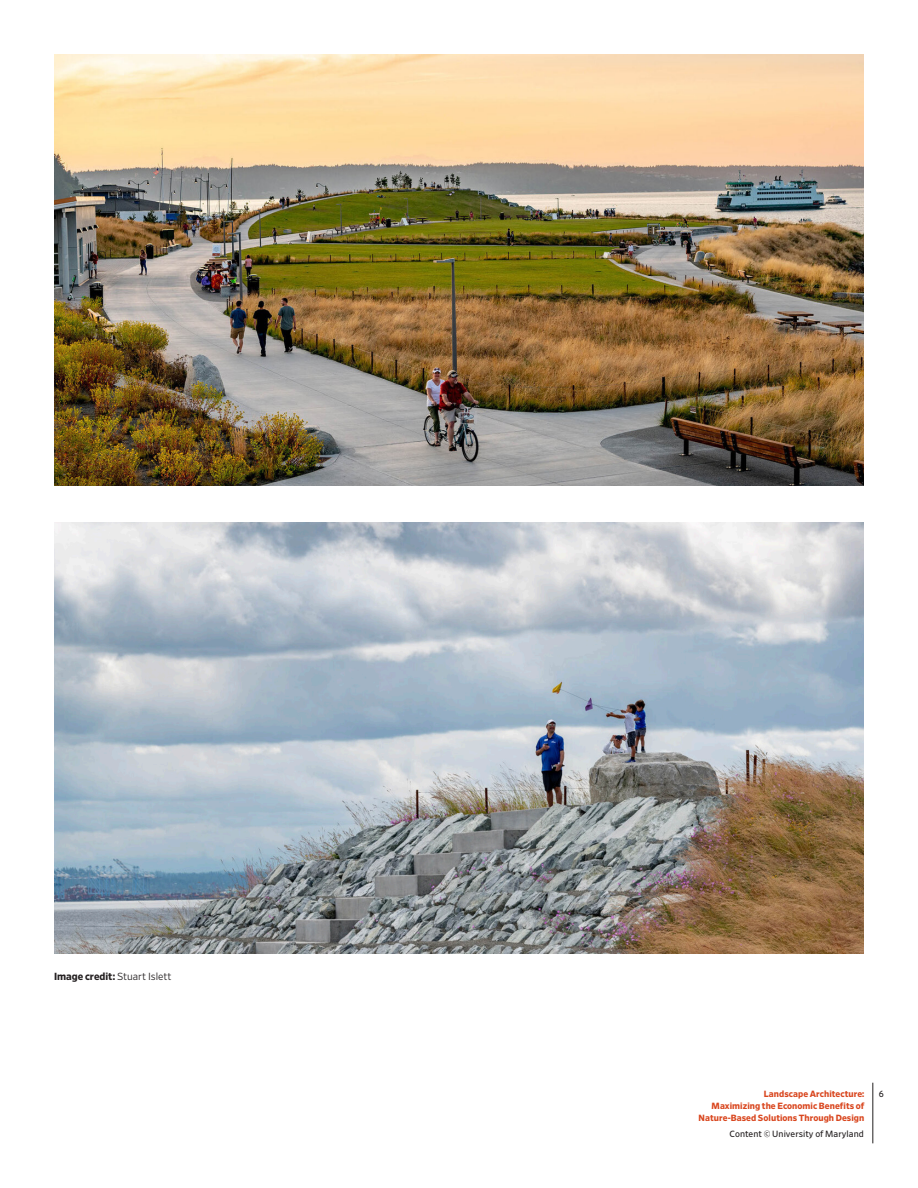
<style>
.page{position:relative;width:918px;height:1188px;background:#fff}
.page>*{position:absolute;margin:0;border:0;box-sizing:border-box;transform-origin:0 0}
.Caption_Text{font:700 10.35px "Retina";color:#231f20}
.t1{font:700 9px/12px "Retina";letter-spacing:.005em;color:#d9461e;text-align:right}
.t2{font:9px "Retina";letter-spacing:.005em;color:#231f20}
.s1{font-weight:300}
</style>
<div class="page">
<hr style="left:873px;top:1083px;width:1px;height:60px;background:#231f20">
<img style="left:54px;top:54px;width:810px;height:432px">
<img style="left:54px;top:522px;width:810px;height:432px">
<p class="Caption_Text" style="left:54px;top:970px;width:119px">Image credit: <span class="s1">Stuart Islett</span></p>
<p class="t1" style="left:699px;top:1088px;width:167px">Landscape Architecture:<br>Maximizing the Economic Benefits of<br>Nature-Based Solutions Through Design</p>
<p class="t2" style="left:730px;top:1128px;width:136px">Content © University of Maryland</p>
<p class="t2" style="left:879px;top:1088px;width:7px">6</p>
</div>
